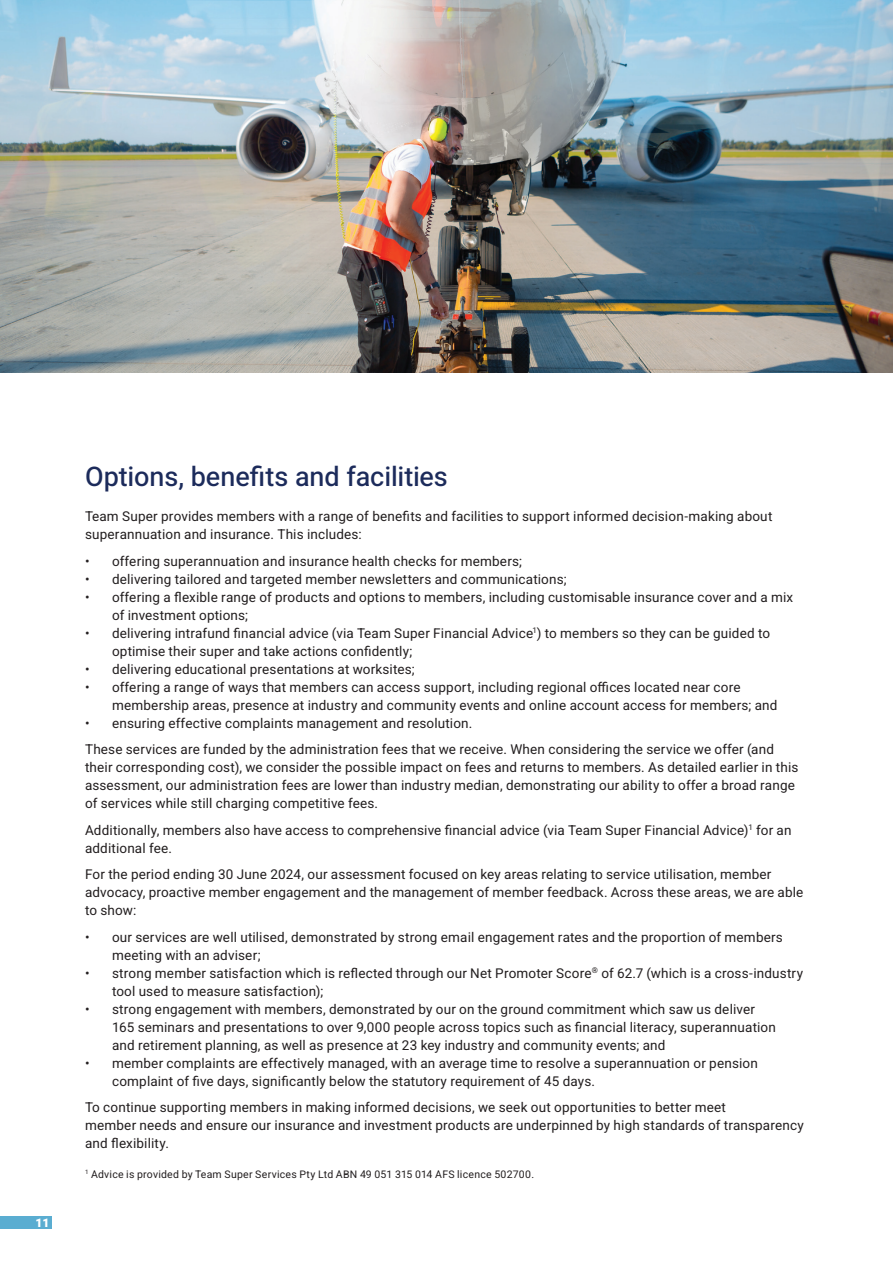
<style>
.page{position:relative;width:893px;height:1263px;background:#fff}
.page>*{position:absolute;margin:0;border:0;box-sizing:border-box;transform-origin:0 0}
.t1{font:500 27px "Heebo";letter-spacing:-.005em;color:#1c2b5b}
.t2{font:13.5px/18px "Heebo";letter-spacing:.01em;color:#231f20}
.t3{font:900 12px "Heebo";color:#fff}
.t4{font:10.5px "Heebo";letter-spacing:.02em;color:#231f20}
</style>
<div class="page">
<div style="left:0;top:1216px;width:51px;height:13px;background:#5aadd1"></div>
<img style="left:0;top:0;width:893px;height:373px">
<p class="t3" style="left:35px;top:1215px;width:15px">11</p>
<h1 class="t1" style="left:85px;top:460px;width:364px">Options, benefits and facilities</h1>
<p class="t2" style="left:85px;top:508px;width:689px">Team Super provides members with a range of benefits and facilities to support informed decision-making about superannuation and insurance. This includes:</p>
<p class="t2" style="left:85px;top:552px;width:438px">• offering superannuation and insurance health checks for members;</p>
<p class="t2" style="left:85px;top:570px;width:483px">• delivering tailored and targeted member newsletters and communications;</p>
<p class="t2" style="left:112px;top:588px;width:683px;text-indent:-27px">• offering a flexible range of products and options to members, including customisable insurance cover and a mix of investment options;</p>
<p class="t2" style="left:112px;top:624px;width:660px;text-indent:-27px">• delivering intrafund financial advice (via Team Super Financial Advice<sup>1</sup>) to members so they can be guided to optimise their super and take actions confidently;</p>
<p class="t2" style="left:85px;top:660px;width:331px">• delivering educational presentations at worksites;</p>
<p class="t2" style="left:112px;top:678px;width:667px;text-indent:-27px">• offering a range of ways that members can access support, including regional offices located near core membership areas, presence at industry and community events and online account access for members; and</p>
<p class="t2" style="left:85px;top:710px;width:690px;line-height:26.5px">• ensuring effective complaints management and resolution.<br>These services are funded by the administration fees that we receive. When considering the service we offer (and</p>
<p class="t2" style="left:85px;top:759px;width:715px">their corresponding cost), we consider the possible impact on fees and returns to members. As detailed earlier in this assessment, our administration fees are lower than industry median, demonstrating our ability to offer a broad range of services while still charging competitive fees.</p>
<p class="t2" style="left:85px;top:821px;width:708px">Additionally, members also have access to comprehensive financial advice (via Team Super Financial Advice)<sup>1</sup> for an additional fee.</p>
<p class="t2" style="left:85px;top:866px;width:720px">For the period ending 30 June 2024, our assessment focused on key areas relating to service utilisation, member advocacy, proactive member engagement and the management of member feedback. Across these areas, we are able to show:</p>
<p class="t2" style="left:112px;top:928px;width:672px;text-indent:-27px">• our services are well utilised, demonstrated by strong email engagement rates and the proportion of members meeting with an adviser;</p>
<p class="t2" style="left:112px;top:964px;width:693px;text-indent:-27px">• strong member satisfaction which is reflected through our Net Promoter Score<sup>®</sup> of 62.7 (which is a cross-industry tool used to measure satisfaction);</p>
<p class="t2" style="left:112px;top:1000px;width:665px;text-indent:-27px">• strong engagement with members, demonstrated by our on the ground commitment which saw us deliver<br>165 seminars and presentations to over 9,000 people across topics such as financial literacy, superannuation and retirement planning, as well as presence at 23 key industry and community events; and</p>
<p class="t2" style="left:112px;top:1054px;width:647px;text-indent:-27px">• member complaints are effectively managed, with an average time to resolve a superannuation or pension complaint of five days, significantly below the statutory requirement of 45 days.</p>
<p class="t2" style="left:85px;top:1099px;width:720px">To continue supporting members in making informed decisions, we seek out opportunities to better meet<br>member needs and ensure our insurance and investment products are underpinned by high standards of transparency and flexibility.</p>
<p class="t4" style="left:85px;top:1168px;width:451px"><sup>1</sup> Advice is provided by Team Super Services Pty Ltd ABN 49 051 315 014 AFS licence 502700.</p>
</div>
